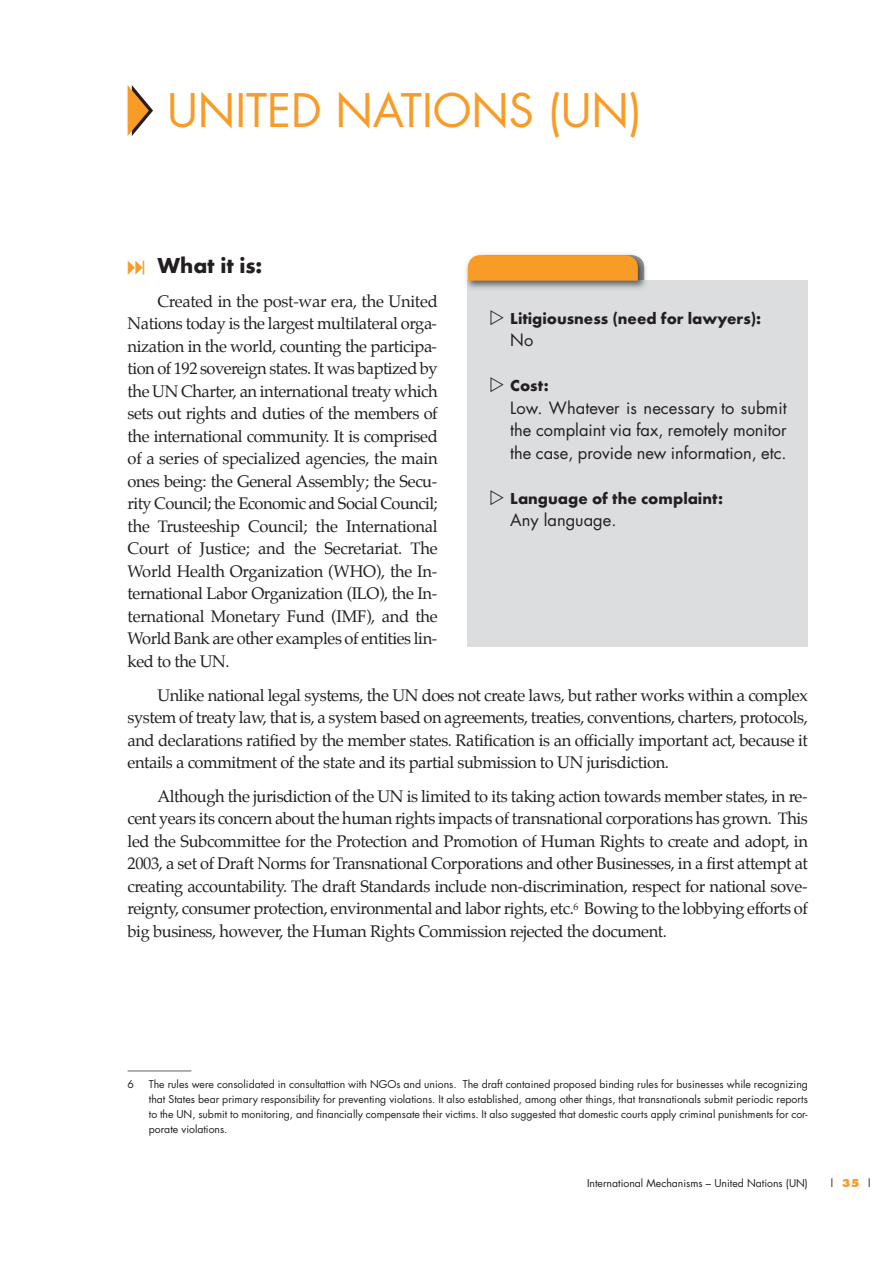
<style>
.page{position:relative;width:893px;height:1263px;background:#fff}
.page>*{position:absolute;margin:0;border:0;box-sizing:border-box;transform-origin:0 0}
.t1{font:45px "Futura";color:#f89c27}
.t2{font:700 22.5px "Futura T";color:#231f20}
.t3{font:16.5px/22.5px "Palatino";letter-spacing:-.025em;color:#231f20;text-align:justify}
.t4{font:16.5px/22.5px "Futura";color:#231f20;text-align:justify}
.t5{font:700 16.5px "Futura T";color:#231f20}
.t6{font:10.5px/15px "Futura";color:#231f20;text-align:justify}
.s1{font-weight:800;color:#f89c27}
</style>
<div class="page">
<svg style="left:128px;top:85px;width:25px;height:51px"></svg>
<div style="left:468px;top:281px;width:340px;height:366px;background:#dcdddf"></div>
<img style="left:466px;top:253px;width:185px;height:41px">
<img style="left:468px;top:281px;width:183px;height:13px">
<svg style="left:468px;top:255px;width:176px;height:26px;background:#f19b2e"></svg>
<hr style="left:128px;top:1070px;width:63px;height:2px;background:#939598">
<h1 class="t1" style="left:167px;top:79px;width:476px">UNITED NATIONS (UN)</h1>
<h2 class="t2" style="left:157px;top:252px;width:107px">What it is:</h2>
<p class="t3" style="left:128px;top:291px;width:312px;text-indent:30px">Created in the post-war era, the United Nations today is the largest multilateral orga&shy;nization in the world, counting the participa&shy;tion of 192 sovereign states. It was baptized by the UN Charter, an international treaty which sets out rights and duties of the members of the international community. It is comprised of a series of specialized agencies, the main ones being: the General Assembly; the Secu&shy;rity Council; the Economic and Social Council; the Trusteeship Council; the International Court of Justice; and the Secretariat. The World Health Organization (WHO), the In&shy;ternational Labor Organization (ILO), the In&shy;ternational Monetary Fund (IMF), and the World Bank are other examples of entities lin&shy;ked to the UN.</p>
<p class="t3" style="left:128px;top:685px;width:682px;text-indent:30px">Unlike national legal systems, the UN does not create laws, but rather works within a complex system of treaty law, that is, a system based on agreements, treaties, conventions, charters, protocols, and declarations ratified by the member states. Ratification is an officially important act, because it entails a commitment of the state and its partial submission to UN jurisdiction.</p>
<p class="t3" style="left:128px;top:786px;width:682px;text-indent:30px">Although the jurisdiction of the UN is limited to its taking action towards member states, in re&shy;cent years its concern about the human rights impacts of transnational corporations has grown. This led the Subcommittee for the Protection and Promotion of Human Rights to create and adopt, in 2003, a set of Draft Norms for Transnational Corporations and other Businesses, in a first attempt at creating accountability. The draft Standards include non-discrimination, respect for national sove&shy;reignty, consumer protection, environmental and labor rights, etc.<sup>6</sup> Bowing to the lobbying efforts of big business, however, the Human Rights Commission rejected the document.</p>
<p class="t5" style="left:510px;top:308px;width:253px">Litigiousness (need for lawyers):</p>
<p class="t4" style="left:510px;top:329px;width:25px">No</p>
<p class="t5" style="left:510px;top:376px;width:40px">Cost:</p>
<p class="t4" style="left:510px;top:396px;width:278px">Low. Whatever is necessary to submit the complaint via fax, remotely monitor the case, provide new information, etc.</p>
<p class="t5" style="left:510px;top:488px;width:214px">Language of the complaint:</p>
<p class="t4" style="left:510px;top:509px;width:108px">Any language.</p>
<p class="t6" style="left:128px;top:1076px;width:8px">6</p>
<p class="t6" style="left:149px;top:1076px;width:661px">The rules were consolidated in consultattion with NGOs and unions. The draft contained proposed binding rules for businesses while recognizing that States bear primary responsibility for preventing violations. It also established, among other things, that transnationals submit periodic reports to the UN, submit to monitoring, and financially compensate their victims. It also suggested that domestic courts apply criminal punishments for cor&shy;porate violations.</p>
<p class="t6" style="left:587px;top:1175px;width:222px">International Mechanisms – United Nations (UN)</p>
<p class="t6" style="left:831px;top:1175px;width:41px">l<span class="s1">35</span>l</p>
</div>
